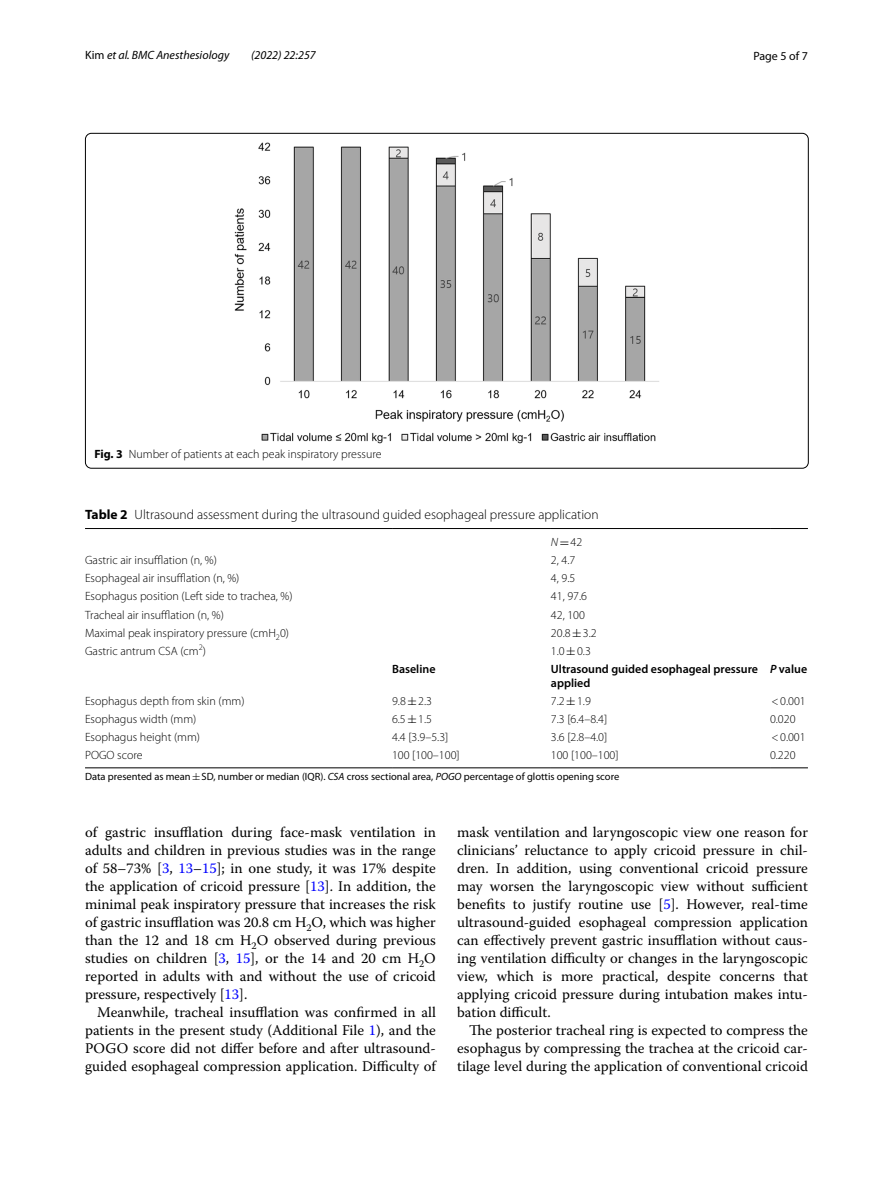
<style>
.page{position:relative;width:893px;height:1187px;background:#fff}
.page>*{position:absolute;margin:0;border:0;box-sizing:border-box;transform-origin:0 0}
.t1{font:14.7px/18px "Warnock Pro";color:#000;text-align:justify}
.t2{font:300 13.5px "Myriad Pro";color:#000}
.t3{font:300 12px "Myriad Pro";color:#000}
.t4{font:600 12px/13.5px "Myriad Pro";color:#000}
.t5{font:italic 12px "Myriad Pro";color:#000}
.t6{font:12px "Myriad Pro";color:#000}
.t7{font:10.5px "Myriad Pro";color:#000}
.s1{font-style:normal}
.s2{font-weight:700}
.s3{font-style:italic}
.s4{font-family:"MTSY";font-weight:400}
.s5{font-family:"MTSY"}
.s6{color:#00f}
</style>
<div class="page">
<img style="left:234px;top:142px;width:425px;height:301px">
<hr style="left:85px;top:528px;width:307px;height:1px;background:#000">
<hr style="left:392px;top:528px;width:159px;height:1px;background:#000">
<hr style="left:551px;top:528px;width:219px;height:1px;background:#000">
<hr style="left:770px;top:528px;width:38px;height:1px;background:#000">
<hr style="left:85px;top:767px;width:307px;height:1px;background:#000">
<hr style="left:392px;top:767px;width:159px;height:1px;background:#000">
<hr style="left:551px;top:767px;width:219px;height:1px;background:#000">
<hr style="left:770px;top:767px;width:38px;height:1px;background:#000">
<p class="t5" style="left:85px;top:48px;width:146px"><span class="s1">Kim</span> et al. BMC Anesthesiology</p>
<p class="t5" style="left:251px;top:48px;width:66px">(2022) 22:257</p>
<p class="t6" style="left:753px;top:48px;width:56px">Page 5 of 7</p>
<p class="t3" style="left:94px;top:448px;width:289px"><span class="s2">Fig. 3</span> Number of patients at each peak inspiratory pressure</p>
<p class="t2" style="left:85px;top:506px;width:515px"><span class="s2">Table 2</span> Ultrasound assessment during the ultrasound guided esophageal pressure application</p>
<p class="t3" style="left:551px;top:535px;width:33px"><span class="s3">N</span><span class="s4">=</span>42</p>
<p class="t3" style="left:85px;top:553px;width:133px">Gastric air insufflation (n, %)</p>
<p class="t3" style="left:551px;top:553px;width:26px">2, 4.7</p>
<p class="t3" style="left:85px;top:571px;width:156px">Esophageal air insufflation (n, %)</p>
<p class="t3" style="left:551px;top:571px;width:26px">4, 9.5</p>
<p class="t3" style="left:85px;top:589px;width:209px">Esophagus position (Left side to trachea, %)</p>
<p class="t3" style="left:551px;top:589px;width:38px">41, 97.6</p>
<p class="t3" style="left:85px;top:608px;width:140px">Tracheal air insufflation (n, %)</p>
<p class="t3" style="left:551px;top:608px;width:35px">42, 100</p>
<p class="t3" style="left:85px;top:626px;width:205px">Maximal peak inspiratory pressure (cmH<sub>2</sub>0)</p>
<p class="t3" style="left:551px;top:626px;width:47px">20.8<span class="s4">±</span>3.2</p>
<p class="t3" style="left:85px;top:644px;width:122px">Gastric antrum CSA (cm<sup>2</sup>)</p>
<p class="t3" style="left:551px;top:644px;width:41px">1.0<span class="s4">±</span>0.3</p>
<p class="t4" style="left:392px;top:662px;width:45px">Baseline</p>
<p class="t4" style="left:551px;top:662px;width:209px">Ultrasound guided esophageal pressure applied</p>
<p class="t4" style="left:770px;top:662px;width:39px"><span class="s3">P</span> value</p>
<p class="t3" style="left:85px;top:694px;width:161px">Esophagus depth from skin (mm)</p>
<p class="t3" style="left:392px;top:694px;width:41px">9.8<span class="s4">±</span>2.3</p>
<p class="t3" style="left:551px;top:694px;width:41px">7.2<span class="s4">±</span>1.9</p>
<p class="t3" style="left:771px;top:694px;width:36px">&lt;0.001</p>
<p class="t3" style="left:85px;top:712px;width:113px">Esophagus width (mm)</p>
<p class="t3" style="left:392px;top:712px;width:41px">6.5<span class="s4">±</span>1.5</p>
<p class="t3" style="left:551px;top:712px;width:58px">7.3 [6.4–8.4]</p>
<p class="t3" style="left:770px;top:712px;width:27px">0.020</p>
<p class="t3" style="left:85px;top:730px;width:117px">Esophagus height (mm)</p>
<p class="t3" style="left:392px;top:730px;width:58px">4.4 [3.9–5.3]</p>
<p class="t3" style="left:551px;top:730px;width:58px">3.6 [2.8–4.0]</p>
<p class="t3" style="left:771px;top:730px;width:36px">&lt;0.001</p>
<p class="t3" style="left:85px;top:748px;width:59px">POGO score</p>
<p class="t3" style="left:392px;top:748px;width:69px">100 [100–100]</p>
<p class="t3" style="left:551px;top:748px;width:69px">100 [100–100]</p>
<p class="t3" style="left:770px;top:748px;width:27px">0.220</p>
<p class="t7" style="left:85px;top:770px;width:536px">Data presented as mean<span class="s5">±</span>SD, number or median (IQR). <span class="s3">CSA</span> cross sectional area, <span class="s3">POGO</span> percentage of glottis opening score</p>
<p class="t1" style="left:85px;top:822px;width:352px">of gastric insufflation during face-mask ventilation in adults and children in previous studies was in the range of 58–73% [<span class="s6">3</span>, <span class="s6">13</span>–<span class="s6">15</span>]; in one study, it was 17% despite the application of cricoid pressure [<span class="s6">13</span>]. In addition, the minimal peak inspiratory pressure that increases the risk of gastric insufflation was 20.8 cm H<sub>2</sub>O, which was higher than the 12 and 18 cm H<sub>2</sub>O observed during previous studies on children [<span class="s6">3</span>, <span class="s6">15</span>], or the 14 and 20 cm H<sub>2</sub>O reported in adults with and without the use of cricoid pressure, respectively [<span class="s6">13</span>].</p>
<p class="t1" style="left:85px;top:1002px;width:352px;text-indent:12px">Meanwhile, tracheal insufflation was confirmed in all patients in the present study (Additional File <span class="s6">1</span>), and the POGO score did not differ before and after ultrasound&shy;guided esophageal compression application. Difficulty of</p>
<p class="t1" style="left:457px;top:822px;width:352px">mask ventilation and laryngoscopic view one reason for clinicians’ reluctance to apply cricoid pressure in chil&shy;dren. In addition, using conventional cricoid pressure may worsen the laryngoscopic view without sufficient benefits to justify routine use [<span class="s6">5</span>]. However, real-time ultrasound-guided esophageal compression application can effectively prevent gastric insufflation without caus&shy;ing ventilation difficulty or changes in the laryngoscopic view, which is more practical, despite concerns that applying cricoid pressure during intubation makes intu&shy;bation difficult.</p>
<p class="t1" style="left:457px;top:1020px;width:352px;text-indent:12px">The posterior tracheal ring is expected to compress the esophagus by compressing the trachea at the cricoid car&shy;tilage level during the application of conventional cricoid</p>
</div>
